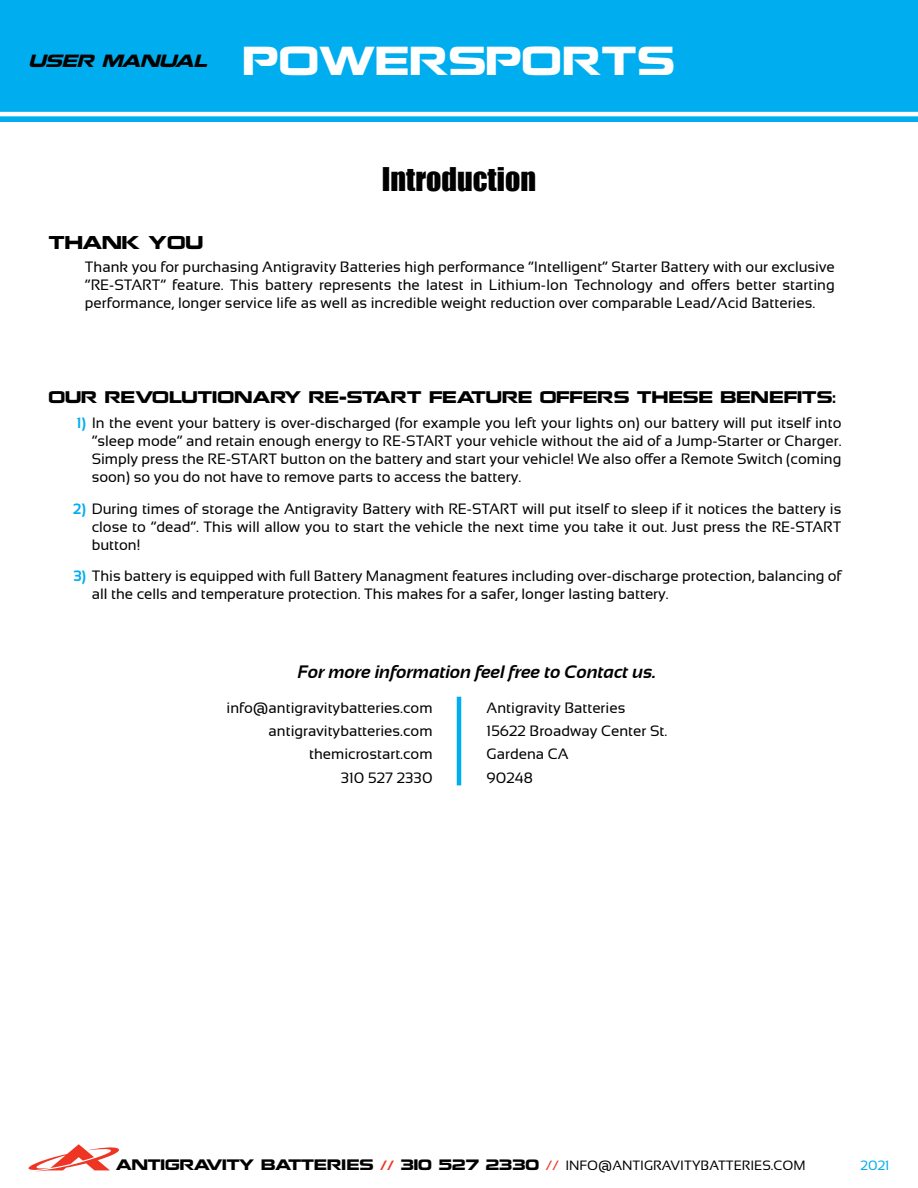
<style>
.page{position:relative;width:918px;height:1188px;background:#fff}
.page>*{position:absolute;margin:0;border:0;box-sizing:border-box;transform-origin:0 0}
.t1{font:36px "Nokia Kokia";color:#fff}
.t2{font:30px "Impact";color:#000}
.t3{font:italic 700 18px "Sansation";color:#000}
.t4{font:16.5px "Nokia Kokia";color:#000}
.t5{font:italic 15.75px "Nokia Kokia";color:#000}
.t6{font:15px/18px "Sansation";color:#000;text-align:justify}
.t7{font:15px "Nokia Kokia";color:#000}
.t8{font:13.5px "Nokia Kokia";letter-spacing:-.01em;color:#000}
.t9{font:13.5px "Sansation";color:#00aeef}
.s1{font-family:"Impact"}
.s2{font-weight:700;color:#00aeef}
.s3{font-family:"Sansation";font-weight:700;color:#ee3524}
.s4{font-family:"Sansation";color:#ee3524}
.s5{font-family:"Sansation"}
</style>
<div class="page">
<div style="left:0;top:0;width:918px;height:122px;background:#00aeef"></div>
<hr style="left:0;top:112px;width:918px;height:4px;background:#fff">
<svg style="left:28px;top:1144px;width:91px;height:27px"></svg>
<hr style="left:457px;top:697px;width:4px;height:88px;background:#00aeef">
<p class="t5" style="left:28px;top:51px;width:185px">USER MANUAL</p>
<h1 class="t1" style="left:243px;top:39px;width:433px">POWERSPORTS</h1>
<h2 class="t2" style="left:382px;top:156px;width:156px">Introduction</h2>
<p class="t4" style="left:48px;top:232px;width:157px">THANK YOU</p>
<p class="t6" style="left:85px;top:258px;width:751px">Thank you for purchasing Antigravity Batteries high performance “Intelligent” Starter Battery with our exclusive “RE-START” feature. This battery represents the latest in Lithium-Ion Technology and offers better starting performance, longer service life as well as incredible weight reduction over comparable Lead/Acid Batteries.</p>
<p class="t7" style="left:48px;top:388px;width:789px">OUR REVOLUTIONARY RE-START FEATURE OFFERS THESE BENEFITS<span class="s1">:</span></p>
<p class="t6" style="left:92px;top:414px;width:751px;text-indent:-15px"><span class="s2">1)</span> In the event your battery is over-discharged (for example you left your lights on) our battery will put itself into “sleep mode” and retain enough energy to RE-START your vehicle without the aid of a Jump-Starter or Charger.<br>Simply press the RE-START button on the battery and start your vehicle! We also offer a Remote Switch (coming soon) so you do not have to remove parts to access the battery.</p>
<p class="t6" style="left:92px;top:500px;width:751px;text-indent:-19px"><span class="s2">2)</span> During times of storage the Antigravity Battery with RE-START will put itself to sleep if it notices the battery is close to “dead”. This will allow you to start the vehicle the next time you take it out. Just press the RE-START button!</p>
<p class="t6" style="left:92px;top:567px;width:751px;text-indent:-18px"><span class="s2">3)</span> This battery is equipped with full Battery Managment features including over-discharge protection, balancing of all the cells and temperature protection. This makes for a safer, longer lasting battery.</p>
<p class="t3" style="left:298px;top:661px;width:360px">For more information feel free to Contact us.</p>
<p class="t6" style="left:487px;top:696px;width:182px;line-height:23.4px;text-align:left">Antigravity Batteries<br>15622 Broadway Center St.<br>Gardena CA<br>90248</p>
<p class="t6" style="left:227px;top:696px;width:208px;line-height:23.4px;text-align:right">info@antigravitybatteries.com antigravitybatteries.com themicrostart.com<br>310 527 2330</p>
<p class="t8" style="left:116px;top:1156px;width:691px">ANTIGRAVITY BATTERIES <span class="s3">//</span> 310 527 2330 <span class="s4">//</span> <span class="s5">INFO@ANTIGRAVITYBATTERIES.COM</span></p>
<p class="t9" style="left:861px;top:1158px;width:30px">2021</p>
</div>
